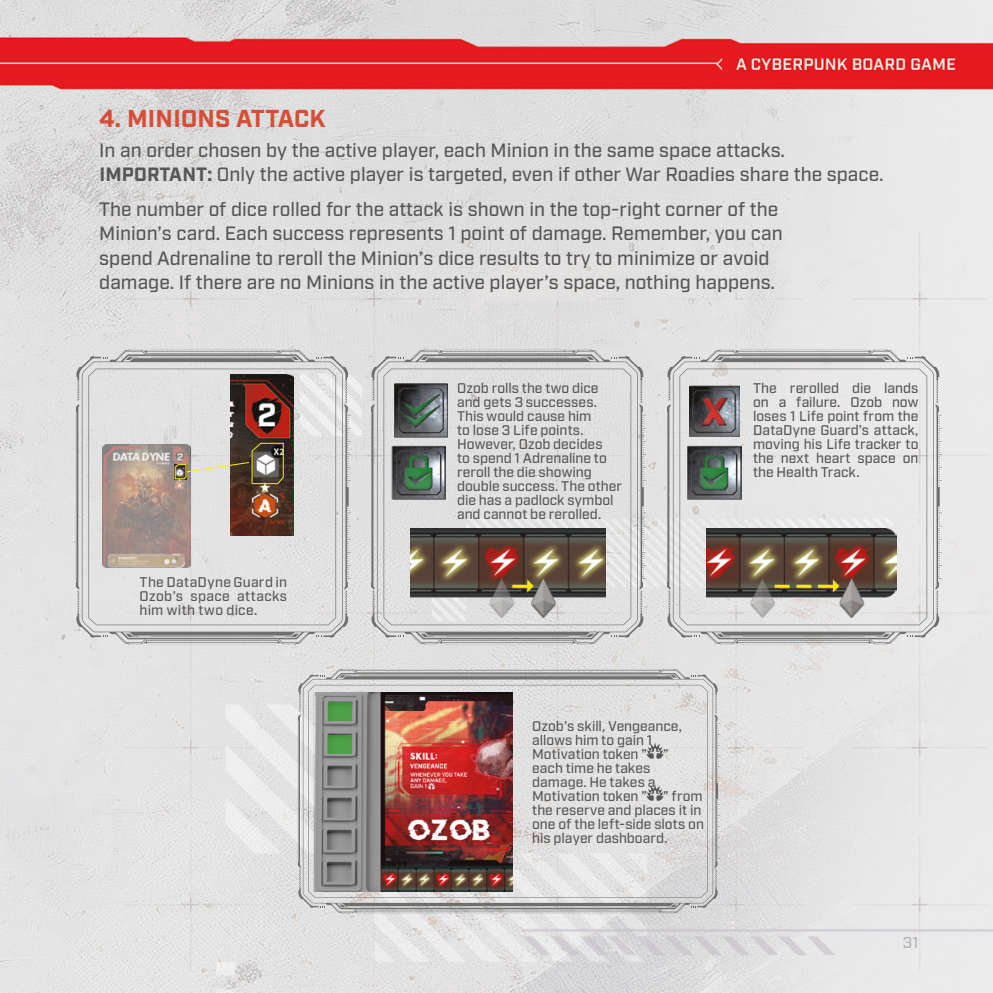
<style>
.page{position:relative;width:993px;height:993px;background:#fff}
.page>*{position:absolute;margin:0;border:0;box-sizing:border-box;transform-origin:0 0}
.t1{font:700 24.5px "Industry";letter-spacing:.01em;color:#d74d37}
.t2{font:500 19.25px/24.5px "Industry";color:#565656}
.t3{font:500 15.75px "Industry";color:#b1b2b3}
.t4{font:500 14px/14px "Industry";color:#565656;text-align:justify}
.s1{font-weight:700}
</style>
<div class="page">
<img style="left:0;top:0;width:992px;height:992px">
<svg style="left:117px;top:642px;width:190px;height:2px"></svg>
<svg style="left:82px;top:351px;width:260px;height:291px;background:#c1c1c1"></svg>
<svg style="left:117px;top:349px;width:190px;height:11px;background:#adadac"></svg>
<svg style="left:316px;top:356px;width:35px;height:281px;background:#cdcdcd"></svg>
<svg style="left:76px;top:356px;width:32px;height:281px;background:#cbcbcb"></svg>
<svg style="left:88px;top:368px;width:248px;height:257px;background:#c5bcb9"></svg>
<svg style="left:412px;top:642px;width:190px;height:2px"></svg>
<svg style="left:377px;top:351px;width:260px;height:291px;background:#bfbfbf"></svg>
<svg style="left:412px;top:349px;width:190px;height:11px;background:#ababab"></svg>
<svg style="left:611px;top:356px;width:34px;height:281px;background:#cbcbcb"></svg>
<svg style="left:371px;top:356px;width:32px;height:281px;background:#c8c7c7"></svg>
<svg style="left:383px;top:368px;width:248px;height:257px;background:#b7b5b1"></svg>
<svg style="left:708px;top:642px;width:190px;height:2px"></svg>
<svg style="left:672px;top:351px;width:261px;height:291px;background:#c3c3c2"></svg>
<svg style="left:708px;top:349px;width:190px;height:11px;background:#afafaf"></svg>
<svg style="left:906px;top:356px;width:35px;height:281px;background:#d0cfcf"></svg>
<svg style="left:666px;top:356px;width:33px;height:281px;background:#cdcdcd"></svg>
<svg style="left:679px;top:368px;width:247px;height:257px;background:#bebab6"></svg>
<svg style="left:691px;top:674px;width:28px;height:233px;background:#c7c6c6"></svg>
<svg style="left:683px;top:684px;width:24px;height:213px;background:#dedddd"></svg>
<svg style="left:174px;top:442px;width:110px;height:42px;background:#9a9383"></svg>
<img style="left:298px;top:668px;width:385px;height:245px">
<h1 class="t1" style="left:99px;top:104px;width:228px">4. MINIONS ATTACK</h1>
<h2 class="t2" style="left:99px;top:138px;width:785px">In an order chosen by the active player, each Minion in the same space attacks.<br><span class="s1">IMPORTANT:</span> Only the active player is targeted, even if other War Roadies share the space.</h2>
<p class="t2" style="left:99px;top:197px;width:684px">The number of dice rolled for the attack is shown in the top-right corner of the Minion’s card. Each success represents 1 point of damage. Remember, you can spend Adrenaline to reroll the Minion’s dice results to try to minimize or avoid damage. If there are no Minions in the active player’s space, nothing happens.</p>
<p class="t4" style="left:139px;top:575px;width:149px">The DataDyne Guard in Ozob’s space attacks him with two dice.</p>
<p class="t4" style="left:457px;top:381px;width:166px;text-align:left">Ozob rolls the two dice and gets 3 successes.<br>This would cause him<br>to lose 3 Life points.<br>However, Ozob decides<br>to spend 1 Adrenaline to reroll the die showing double success. The other die has a padlock symbol and cannot be rerolled.</p>
<p class="t4" style="left:752px;top:381px;width:167px">The rerolled die lands on a failure. Ozob now loses 1 Life point from the DataDyne Guard’s attack, moving his Life tracker to the next heart space on the Health Track.</p>
<p class="t4" style="left:532px;top:719px;width:173px;text-align:left">Ozob’s skill, Vengeance, allows him to gain 1<br>Motivation token ” ”<br>each time he takes damage. He takes a<br>Motivation token ” ” from the reserve and places it in one of the left-side slots on his player dashboard.</p>
<p class="t3" style="left:902px;top:932px;width:17px">31</p>
</div>
